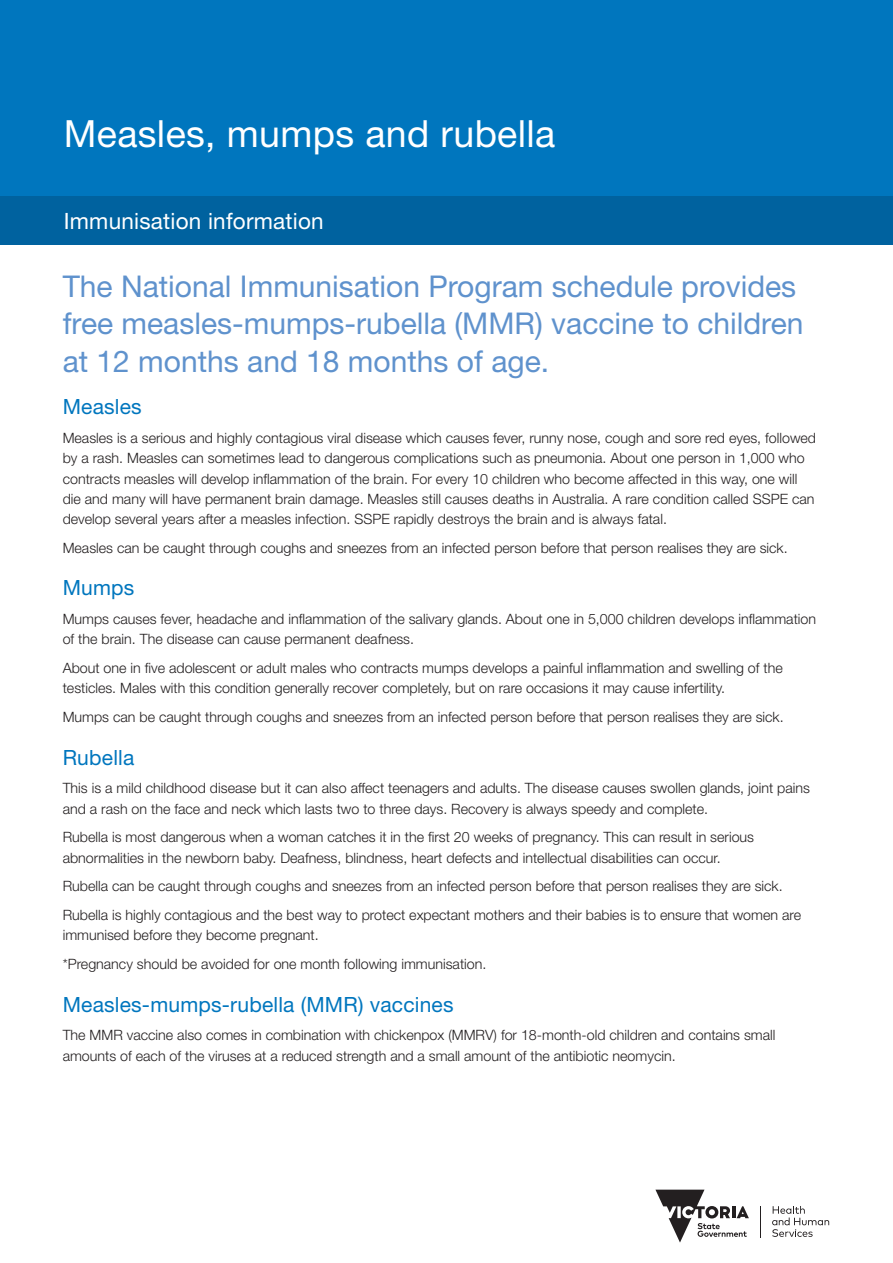
<style>
.page{position:relative;width:893px;height:1263px;background:#fff}
.page>*{position:absolute;margin:0;border:0;box-sizing:border-box;transform-origin:0 0}
.t1{font:37.5px "Helvetica Neue LT";letter-spacing:.01em;color:#fff}
.t2{font:30px/37.5px "Helvetica Neue LT";color:#5f92cd}
.t3{font:22.5px "Helvetica Neue LT";letter-spacing:.01em;color:#fff}
.t4{font:21px "Helvetica Neue LT";letter-spacing:.01em;color:#0076be}
.t5{font:300 14.25px/20.2px "Helvetica Neue LT";color:#231f20}
</style>
<div class="page">
<div style="left:0;top:0;width:893px;height:196px;background:#0076be"></div>
<div style="left:0;top:196px;width:893px;height:48px;background:#00629f"></div>
<hr style="left:760px;top:1206px;width:1px;height:31px;background:#231f20">
<svg style="left:655px;top:1189px;width:94px;height:53px"></svg>
<svg style="left:772px;top:1206px;width:57px;height:31px"></svg>
<h1 class="t1" style="left:64px;top:111px;width:493px">Measles, mumps and rubella</h1>
<h3 class="t3" style="left:64px;top:207px;width:261px">Immunisation information</h3>
<h2 class="t2" style="left:63px;top:267px;width:742px">The National Immunisation Program schedule provides free measles-mumps-rubella (MMR) vaccine to children at 12 months and 18 months of age.</h2>
<h3 class="t4" style="left:63px;top:394px;width:81px">Measles</h3>
<p class="t5" style="left:63px;top:428px;width:755px">Measles is a serious and highly contagious viral disease which causes fever, runny nose, cough and sore red eyes, followed by a rash. Measles can sometimes lead to dangerous complications such as pneumonia. About one person in 1,000 who contracts measles will develop inflammation of the brain. For every 10 children who become affected in this way, one will die and many will have permanent brain damage. Measles still causes deaths in Australia. A rare condition called SSPE can develop several years after a measles infection. SSPE rapidly destroys the brain and is always fatal.</p>
<p class="t5" style="left:63px;top:537px;width:726px">Measles can be caught through coughs and sneezes from an infected person before that person realises they are sick.</p>
<h3 class="t4" style="left:63px;top:575px;width:73px">Mumps</h3>
<p class="t5" style="left:63px;top:609px;width:755px">Mumps causes fever, headache and inflammation of the salivary glands. About one in 5,000 children develops inflammation of the brain. The disease can cause permanent deafness.</p>
<p class="t5" style="left:63px;top:658px;width:722px">About one in five adolescent or adult males who contracts mumps develops a painful inflammation and swelling of the testicles. Males with this condition generally recover completely, but on rare occasions it may cause infertility.</p>
<p class="t5" style="left:63px;top:707px;width:722px">Mumps can be caught through coughs and sneezes from an infected person before that person realises they are sick.</p>
<h3 class="t4" style="left:63px;top:745px;width:73px">Rubella</h3>
<p class="t5" style="left:63px;top:778px;width:749px">This is a mild childhood disease but it can also affect teenagers and adults. The disease causes swollen glands, joint pains and a rash on the face and neck which lasts two to three days. Recovery is always speedy and complete.</p>
<p class="t5" style="left:63px;top:827px;width:693px">Rubella is most dangerous when a woman catches it in the first 20 weeks of pregnancy. This can result in serious abnormalities in the newborn baby. Deafness, blindness, heart defects and intellectual disabilities can occur.</p>
<p class="t5" style="left:63px;top:872px;width:740px;line-height:28.8px">Rubella can be caught through coughs and sneezes from an infected person before that person realises they are sick.<br>Rubella is highly contagious and the best way to protect expectant mothers and their babies is to ensure that women are</p>
<p class="t5" style="left:63px;top:921px;width:425px;line-height:28.8px">immunised before they become pregnant.<br>*Pregnancy should be avoided for one month following immunisation.</p>
<h3 class="t4" style="left:63px;top:992px;width:392px">Measles-mumps-rubella (MMR) vaccines</h3>
<p class="t5" style="left:63px;top:1025px;width:714px">The MMR vaccine also comes in combination with chickenpox (MMRV) for 18-month-old children and contains small amounts of each of the viruses at a reduced strength and a small amount of the antibiotic neomycin.</p>
</div>
